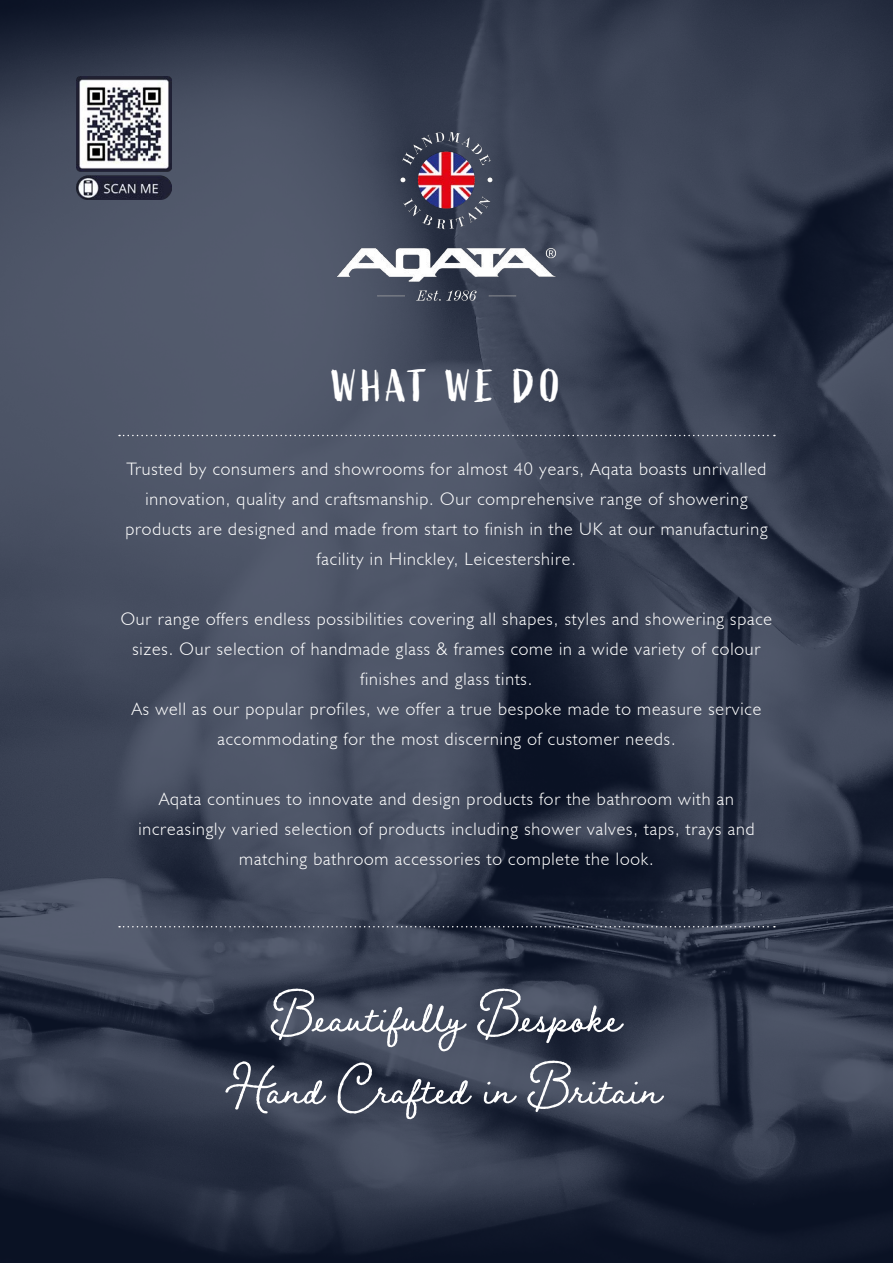
<style>
.page{position:relative;width:893px;height:1263px;background:#fff}
.page>*{position:absolute;margin:0;border:0;box-sizing:border-box;transform-origin:0 0}
.t1{font:700 60px "Braisetto";color:#fff}
.t2{font:45px "Active";letter-spacing:.105em;color:#fff}
.t3{font:300 18px/30px "Humanist 521 BT";letter-spacing:.05em;color:#fff;text-align:center}
</style>
<div class="page">
<img style="left:0;top:0;width:893px;height:1263px">
<svg style="left:119px;top:435px;width:656px;height:1px"></svg>
<svg style="left:119px;top:926px;width:656px;height:1px"></svg>
<img style="left:334px;top:89px;width:224px;height:212px">
<img style="left:77px;top:77px;width:94px;height:122px">
<p class="t2" style="left:332px;top:360px;width:230px">WHAT WE DO</p>
<p class="t3" style="left:126px;top:453px;width:641px">Trusted by consumers and showrooms for almost 40 years, Aqata boasts unrivalled innovation, quality and craftsmanship. Our comprehensive range of showering</p>
<p class="t3" style="left:125px;top:513px;width:644px">products are designed and made from start to finish in the UK at our manufacturing facility in Hinckley, Leicestershire.</p>
<p class="t3" style="left:121px;top:603px;width:653px">Our range offers endless possibilities covering all shapes, styles and showering space sizes. Our selection of handmade glass &amp; frames come in a wide variety of colour finishes and glass tints.</p>
<p class="t3" style="left:132px;top:693px;width:631px">As well as our popular profiles, we offer a true bespoke made to measure service accommodating for the most discerning of customer needs.</p>
<p class="t3" style="left:159px;top:783px;width:576px">Aqata continues to innovate and design products for the bathroom with an</p>
<p class="t3" style="left:138px;top:813px;width:618px">increasingly varied selection of products including shower valves, taps, trays and matching bathroom accessories to complete the look.</p>
<p class="t1" style="left:272px;top:979px;width:351px">Beautifully Bespoke</p>
<p class="t1" style="left:232px;top:1051px;width:431px">Hand Crafted in Britain</p>
</div>
